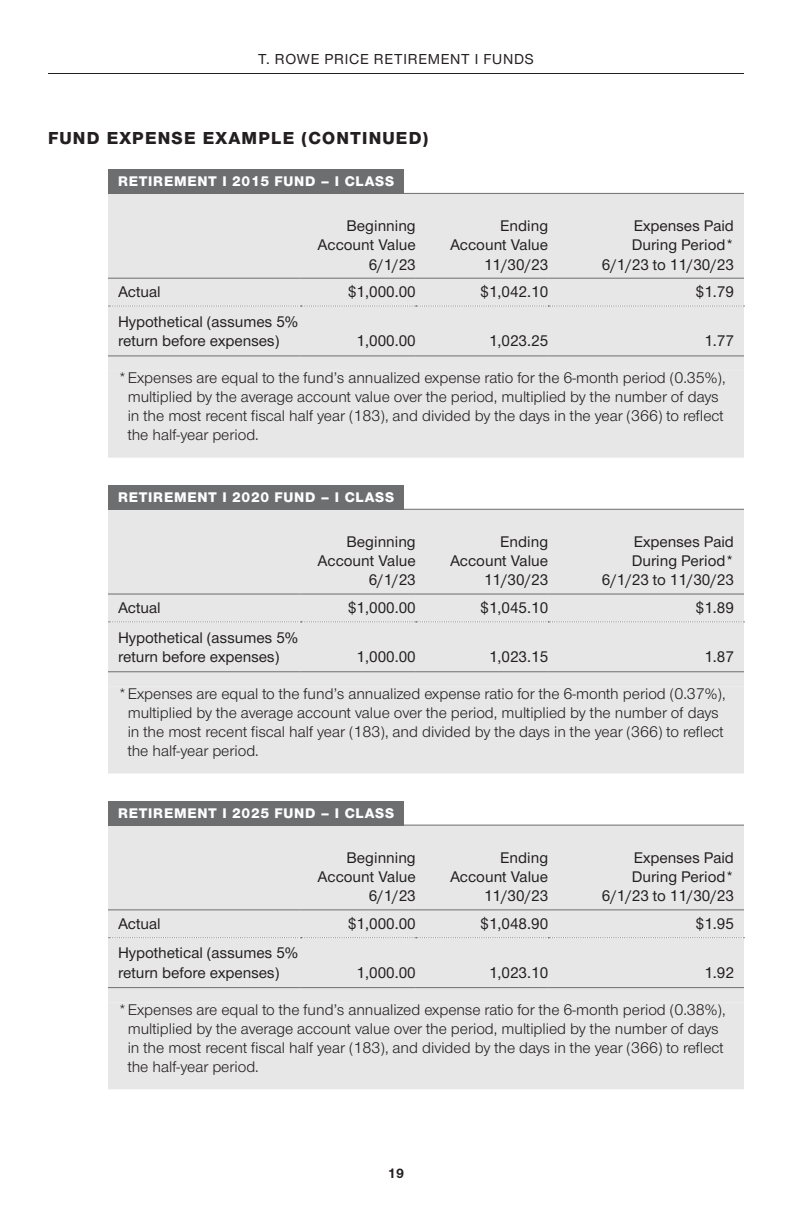
<style>
.page{position:relative;width:792px;height:1224px;background:#fff}
.page>*{position:absolute;margin:0;border:0;box-sizing:border-box;transform-origin:0 0}
.SectionHeader_copy{font:800 18px "Nimbus Sans Novus";letter-spacing:.065em;color:#231f20}
.ID0EPFAE{font:16px/19.2px "Nimbus Sans Novus";color:#231f20}
.ID0ERBAC{font:500 16px/19.2px "Nimbus Sans Novus";color:#231f20;text-align:right}
.ID0EFGAC{font:500 16px/19.2px "Nimbus Sans Novus";color:#231f20}
.ID0ENHAC{font:500 16px "Nimbus Sans Novus";color:#231f20}
.t1{font:500 15px "Nimbus Sans Novus";letter-spacing:.05em;color:#231f20}
.TableHeader{font:800 14.4px "Nimbus Sans Novus";letter-spacing:.05em;color:#fff}
.t2{font:700 14px "Nimbus Sans Novus";color:#231f20}
</style>
<div class="page">
<hr style="left:48px;top:73px;width:696px;height:1px;background:#231f20">
<div style="left:108px;top:194px;width:636px;height:177px;background:#e7e7e8"></div>
<hr style="left:108px;top:278px;width:193px;height:1px;background:#6d6e71">
<hr style="left:301px;top:278px;width:115px;height:1px;background:#6d6e71">
<hr style="left:416px;top:278px;width:132px;height:1px;background:#6d6e71">
<hr style="left:548px;top:278px;width:196px;height:1px;background:#6d6e71">
<svg style="left:108px;top:306px;width:637px;height:1px"></svg>
<hr style="left:108px;top:355px;width:193px;height:1px;background:#6d6e71">
<hr style="left:301px;top:355px;width:115px;height:1px;background:#6d6e71">
<hr style="left:416px;top:355px;width:132px;height:1px;background:#6d6e71">
<hr style="left:548px;top:355px;width:196px;height:1px;background:#6d6e71">
<div style="left:108px;top:170px;width:296px;height:24px;background:#6d6e70"></div>
<hr style="left:108px;top:193px;width:636px;height:1px;background:#6d6e70">
<div style="left:108px;top:371px;width:636px;height:87px;background:#e7e7e8"></div>
<div style="left:108px;top:510px;width:636px;height:177px;background:#e7e7e8"></div>
<hr style="left:108px;top:594px;width:193px;height:1px;background:#6d6e71">
<hr style="left:301px;top:594px;width:115px;height:1px;background:#6d6e71">
<hr style="left:416px;top:594px;width:132px;height:1px;background:#6d6e71">
<hr style="left:548px;top:594px;width:196px;height:1px;background:#6d6e71">
<svg style="left:108px;top:621px;width:637px;height:1px"></svg>
<hr style="left:108px;top:671px;width:193px;height:1px;background:#6d6e71">
<hr style="left:301px;top:671px;width:115px;height:1px;background:#6d6e71">
<hr style="left:416px;top:671px;width:132px;height:1px;background:#6d6e71">
<hr style="left:548px;top:671px;width:196px;height:1px;background:#6d6e71">
<div style="left:108px;top:485px;width:296px;height:25px;background:#6d6e70"></div>
<hr style="left:108px;top:509px;width:636px;height:1px;background:#6d6e70">
<div style="left:108px;top:687px;width:636px;height:87px;background:#e7e7e8"></div>
<div style="left:108px;top:826px;width:636px;height:176px;background:#e7e7e8"></div>
<hr style="left:108px;top:909px;width:193px;height:1px;background:#6d6e71">
<hr style="left:301px;top:909px;width:115px;height:1px;background:#6d6e71">
<hr style="left:416px;top:909px;width:132px;height:1px;background:#6d6e71">
<hr style="left:548px;top:909px;width:196px;height:1px;background:#6d6e71">
<svg style="left:108px;top:937px;width:637px;height:1px"></svg>
<hr style="left:108px;top:987px;width:193px;height:1px;background:#6d6e71">
<hr style="left:301px;top:987px;width:115px;height:1px;background:#6d6e71">
<hr style="left:416px;top:987px;width:132px;height:1px;background:#6d6e71">
<hr style="left:548px;top:987px;width:196px;height:1px;background:#6d6e71">
<div style="left:108px;top:801px;width:296px;height:25px;background:#6d6e70"></div>
<hr style="left:108px;top:825px;width:636px;height:1px;background:#6d6e70">
<div style="left:108px;top:1002px;width:636px;height:87px;background:#e7e7e8"></div>
<p class="t1" style="left:258px;top:49px;width:277px">T. ROWE PRICE RETIREMENT I FUNDS</p>
<p class="SectionHeader_copy" style="left:48px;top:125px;width:382px">FUND EXPENSE EXAMPLE (CONTINUED)</p>
<p class="TableHeader" style="left:118px;top:171px;width:278px">RETIREMENT I 2015 FUND – I CLASS</p>
<p class="ID0ERBAC" style="left:318px;top:216px;width:100px">Beginning<br>Account Value<br>6/1/23</p>
<p class="ID0ERBAC" style="left:450px;top:216px;width:100px">Ending<br>Account Value<br>11/30/23</p>
<p class="ID0ERBAC" style="left:602px;top:216px;width:134px">Expenses Paid<br>During Period*<br>6/1/23 to 11/30/23</p>
<p class="ID0EFGAC" style="left:118px;top:282px;width:44px">Actual</p>
<p class="ID0ENHAC" style="left:348px;top:281px;width:69px">$1,000.00</p>
<p class="ID0ENHAC" style="left:481px;top:281px;width:69px">$1,042.10</p>
<p class="ID0ENHAC" style="left:696px;top:281px;width:40px">$1.79</p>
<p class="ID0EFGAC" style="left:118px;top:311px;width:182px">Hypothetical (assumes 5% return before expenses)</p>
<p class="ID0ENHAC" style="left:357px;top:330px;width:61px">1,000.00</p>
<p class="ID0ENHAC" style="left:489px;top:330px;width:61px">1,023.25</p>
<p class="ID0ENHAC" style="left:704px;top:330px;width:31px">1.77</p>
<p class="ID0EPFAE" style="left:118px;top:367px;width:609px">*Expenses are equal to the fund’s annualized expense ratio for the 6-month period (0.35%),</p>
<p class="ID0EPFAE" style="left:128px;top:387px;width:598px">multiplied by the average account value over the period, multiplied by the number of days in the most recent fiscal half year (183), and divided by the days in the year (366) to reflect the half-year period.</p>
<p class="TableHeader" style="left:118px;top:487px;width:278px">RETIREMENT I 2020 FUND – I CLASS</p>
<p class="ID0ERBAC" style="left:318px;top:531px;width:100px">Beginning<br>Account Value<br>6/1/23</p>
<p class="ID0ERBAC" style="left:450px;top:531px;width:100px">Ending<br>Account Value<br>11/30/23</p>
<p class="ID0ERBAC" style="left:602px;top:531px;width:134px">Expenses Paid<br>During Period*<br>6/1/23 to 11/30/23</p>
<p class="ID0EFGAC" style="left:118px;top:598px;width:44px">Actual</p>
<p class="ID0ENHAC" style="left:348px;top:597px;width:69px">$1,000.00</p>
<p class="ID0ENHAC" style="left:481px;top:597px;width:69px">$1,045.10</p>
<p class="ID0ENHAC" style="left:696px;top:597px;width:40px">$1.89</p>
<p class="ID0EFGAC" style="left:118px;top:627px;width:182px">Hypothetical (assumes 5% return before expenses)</p>
<p class="ID0ENHAC" style="left:357px;top:646px;width:61px">1,000.00</p>
<p class="ID0ENHAC" style="left:489px;top:646px;width:61px">1,023.15</p>
<p class="ID0ENHAC" style="left:704px;top:646px;width:31px">1.87</p>
<p class="ID0EPFAE" style="left:118px;top:683px;width:609px">*Expenses are equal to the fund’s annualized expense ratio for the 6-month period (0.37%),</p>
<p class="ID0EPFAE" style="left:128px;top:702px;width:598px">multiplied by the average account value over the period, multiplied by the number of days in the most recent fiscal half year (183), and divided by the days in the year (366) to reflect the half-year period.</p>
<p class="TableHeader" style="left:118px;top:803px;width:278px">RETIREMENT I 2025 FUND – I CLASS</p>
<p class="ID0ERBAC" style="left:318px;top:847px;width:100px">Beginning<br>Account Value<br>6/1/23</p>
<p class="ID0ERBAC" style="left:450px;top:847px;width:100px">Ending<br>Account Value<br>11/30/23</p>
<p class="ID0ERBAC" style="left:602px;top:847px;width:134px">Expenses Paid<br>During Period*<br>6/1/23 to 11/30/23</p>
<p class="ID0EFGAC" style="left:118px;top:914px;width:44px">Actual</p>
<p class="ID0ENHAC" style="left:348px;top:913px;width:69px">$1,000.00</p>
<p class="ID0ENHAC" style="left:481px;top:913px;width:69px">$1,048.90</p>
<p class="ID0ENHAC" style="left:696px;top:913px;width:40px">$1.95</p>
<p class="ID0EFGAC" style="left:118px;top:943px;width:182px">Hypothetical (assumes 5% return before expenses)</p>
<p class="ID0ENHAC" style="left:357px;top:962px;width:61px">1,000.00</p>
<p class="ID0ENHAC" style="left:489px;top:962px;width:61px">1,023.10</p>
<p class="ID0ENHAC" style="left:704px;top:962px;width:31px">1.92</p>
<p class="ID0EPFAE" style="left:118px;top:999px;width:609px">*Expenses are equal to the fund’s annualized expense ratio for the 6-month period (0.38%),</p>
<p class="ID0EPFAE" style="left:128px;top:1018px;width:598px">multiplied by the average account value over the period, multiplied by the number of days in the most recent fiscal half year (183), and divided by the days in the year (366) to reflect the half-year period.</p>
<p class="t2" style="left:388px;top:1164px;width:18px">19</p>
</div>
